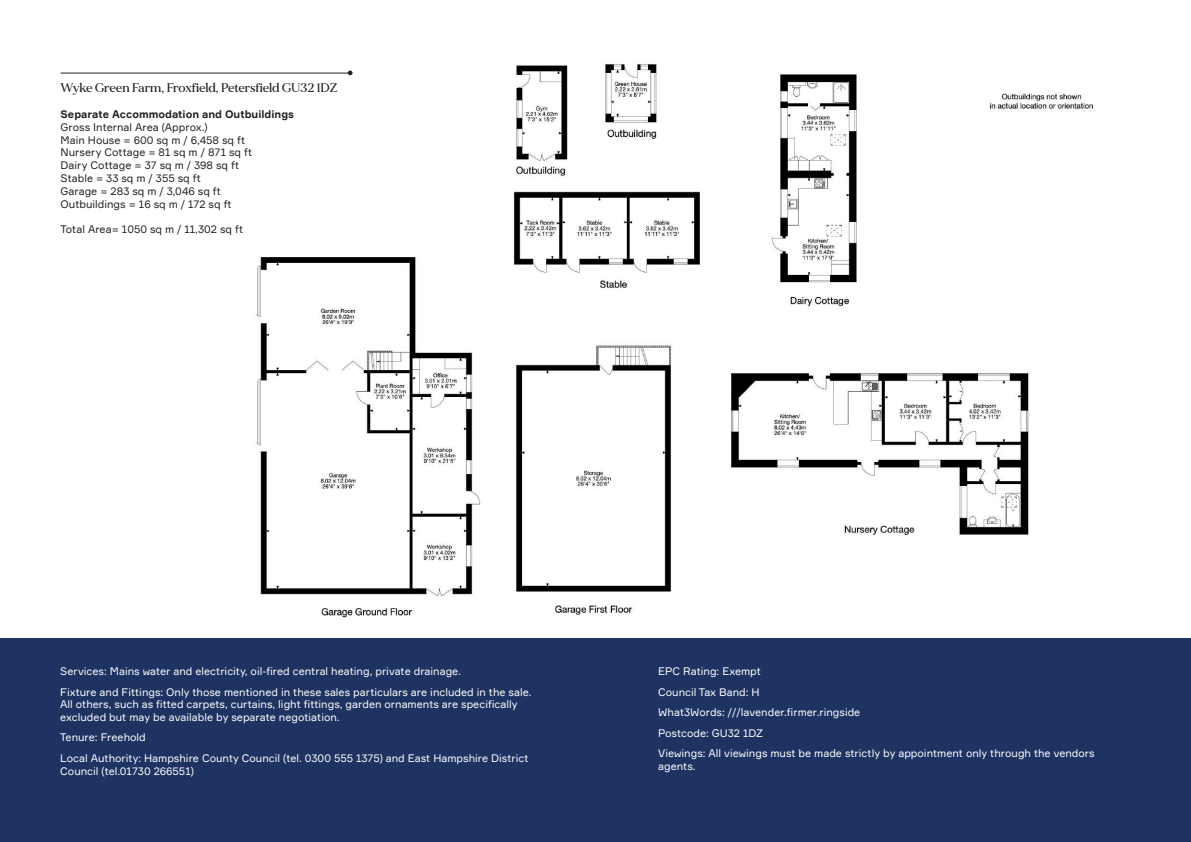
<style>
.page{position:relative;width:1191px;height:842px;background:#fff}
.page>*{position:absolute;margin:0;border:0;box-sizing:border-box;transform-origin:0 0}
.t1{font:500 12.6px "MADE Mirage";color:#231f20}
.t2{font:10.7px/20.4px "Formular";color:#fff}
.t3{font:10.7px/12.8px "Formular";color:#231f20}
.t4{font:700 10.7px "Formular";color:#231f20}
</style>
<div class="page">
<img style="left:142px;top:64px;width:985px;height:575px">
<hr style="left:868px;top:289px;width:259px;height:1px;background:#fff">
<svg style="left:866px;top:287px;width:5px;height:5px"></svg>
<div style="left:54px;top:24px;width:352px;height:155px;background:#fff"></div>
<hr style="left:61px;top:73px;width:289px;height:1px;background:#231f20">
<svg style="left:348px;top:71px;width:4px;height:4px"></svg>
<div style="left:0;top:639px;width:1191px;height:203px;background:#1e3362"></div>
<p class="t1" style="left:61px;top:80px;width:278px">Wyke Green Farm, Froxfield, Petersfield GU32 1DZ</p>
<p class="t4" style="left:61px;top:107px;width:235px">Separate Accommodation and Outbuildings</p>
<p class="t3" style="left:61px;top:120px;width:193px">Gross Internal Area (Approx.)<br>Main House = 600 sq m / 6,458 sq ft<br>Nursery Cottage = 81 sq m / 871 sq ft<br>Dairy Cottage = 37 sq m / 398 sq ft<br>Stable = 33 sq m / 355 sq ft<br>Garage = 283 sq m / 3,046 sq ft<br>Outbuildings = 16 sq m / 172 sq ft</p>
<p class="t3" style="left:61px;top:223px;width:184px">Total Area= 1050 sq m / 11,302 sq ft</p>
<p class="t2" style="left:60px;top:661px;width:473px">Services: Mains water and electricity, oil-fired central heating, private drainage.<br>Fixture and Fittings: Only those mentioned in these sales particulars are included in the sale.</p>
<p class="t2" style="left:60px;top:698px;width:459px;line-height:12.6px">All others, such as fitted carpets, curtains, light fittings, garden ornaments are specifically excluded but may be available by separate negotiation.</p>
<p class="t2" style="left:60px;top:727px;width:470px">Tenure: Freehold<br>Local Authority: Hampshire County Council (tel. 0300 555 1375) and East Hampshire District</p>
<p class="t2" style="left:60px;top:760px;width:135px">Council (tel.01730 266551)</p>
<p class="t2" style="left:658px;top:661px;width:438px">EPC Rating: Exempt<br>Council Tax Band: H<br>What3Words: ///lavender.firmer.ringside<br>Postcode: GU32 1DZ<br>Viewings: All viewings must be made strictly by appointment only through the vendors</p>
<p class="t2" style="left:658px;top:755px;width:39px">agents.</p>
</div>
